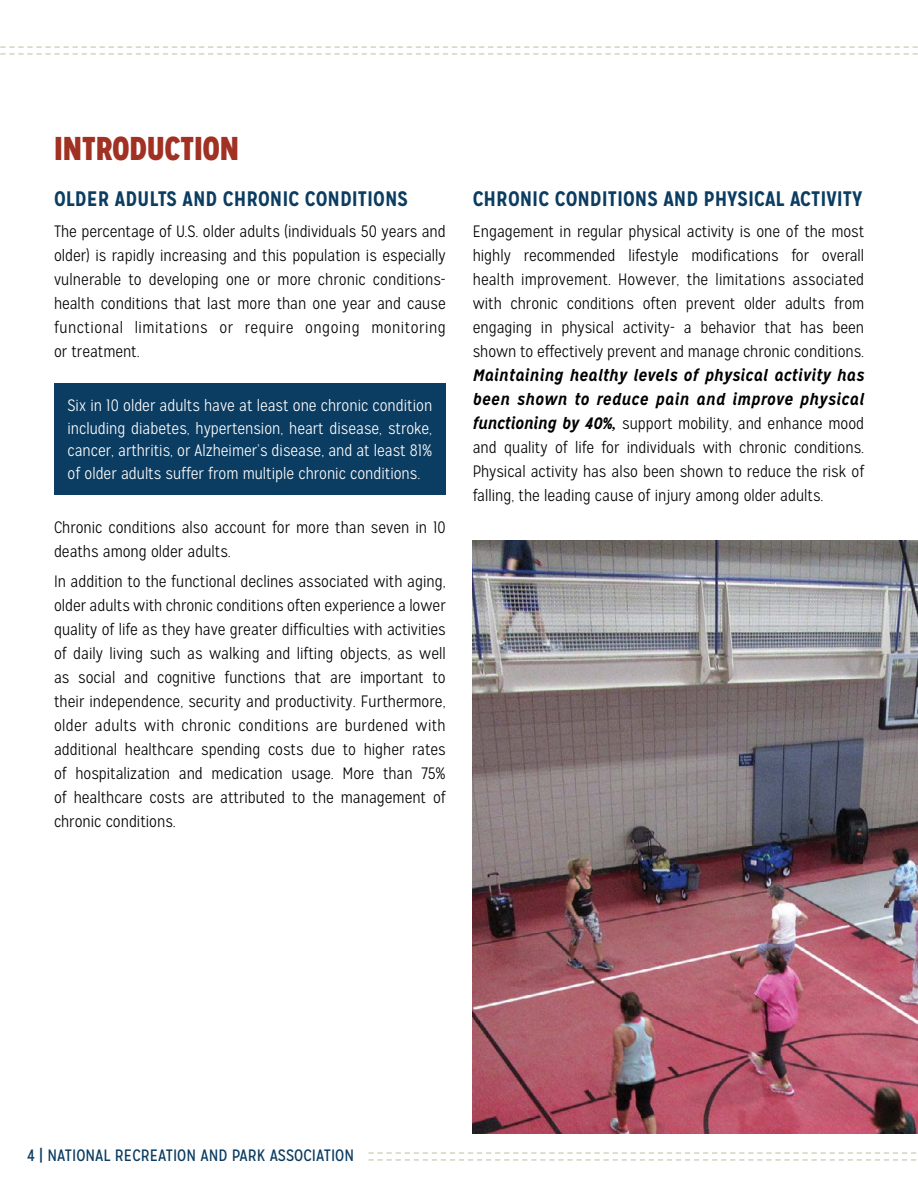
<style>
.page{position:relative;width:918px;height:1188px;background:#fff}
.page>*{position:absolute;margin:0;border:0;box-sizing:border-box;transform-origin:0 0}
.t1{font:900 33px "Mission Gothic";color:#a03123}
.t2{font:700 21px "Mission Gothic";color:#0b3c61}
.t3{font:300 16.5px/24px "Mission Gothic";color:#000;text-align:justify}
.t4{font:300 16.5px/22.5px "Mission Gothic";color:#fff;text-align:justify}
.t5{font:16.5px "Mission Gothic";color:#0b3c61}
.s1{font-weight:700;font-style:italic}
</style>
<div class="page">
<svg style="left:369px;top:1152px;width:547px;height:9px"></svg>
<svg style="left:0;top:46px;width:917px;height:9px"></svg>
<img style="left:472px;top:540px;width:446px;height:594px">
<div style="left:54px;top:383px;width:392px;height:112px;background:#0b3c61"></div>
<h1 class="t1" style="left:54px;top:127px;width:187px">INTRODUCTION</h1>
<p class="t2" style="left:54px;top:186px;width:356px">OLDER ADULTS AND CHRONIC CONDITIONS</p>
<p class="t3" style="left:54px;top:220px;width:393px">The percentage of U.S. older adults (individuals 50 years and older) is rapidly increasing and this population is especially vulnerable to developing one or more chronic conditions&shy;health conditions that last more than one year and cause functional limitations or require ongoing monitoring or treatment.</p>
<p class="t4" style="left:67px;top:394px;width:366px">Six in 10 older adults have at least one chronic condition including diabetes, hypertension, heart disease, stroke, cancer, arthritis, or Alzheimer’s disease, and at least 81% of older adults suffer from multiple chronic conditions.</p>
<p class="t3" style="left:54px;top:515px;width:393px">Chronic conditions also account for more than seven in 10 deaths among older adults.</p>
<p class="t3" style="left:54px;top:570px;width:393px">In addition to the functional declines associated with aging, older adults with chronic conditions often experience a lower quality of life as they have greater difficulties with activities of daily living such as walking and lifting objects, as well as social and cognitive functions that are important to their independence, security and productivity. Furthermore, older adults with chronic conditions are burdened with additional healthcare spending costs due to higher rates of hospitalization and medication usage. More than 75% of healthcare costs are attributed to the management of chronic conditions.</p>
<p class="t2" style="left:473px;top:186px;width:391px">CHRONIC CONDITIONS AND PHYSICAL ACTIVITY</p>
<p class="t3" style="left:473px;top:220px;width:393px">Engagement in regular physical activity is one of the most highly recommended lifestyle modifications for overall health improvement. However, the limitations associated with chronic conditions often prevent older adults from engaging in physical activity- a behavior that has been shown to effectively prevent and manage chronic conditions.</p>
<p class="t3" style="left:473px;top:364px;width:393px"><span class="s1">Maintaining healthy levels of physical activity has been shown to reduce pain and improve physical functioning by 40%,</span> support mobility, and enhance mood and quality of life for individuals with chronic conditions.<br>Physical activity has also been shown to reduce the risk of falling, the leading cause of injury among older adults.</p>
<p class="t5" style="left:27px;top:1145px;width:329px">4 | NATIONAL RECREATION AND PARK ASSOCIATION</p>
</div>
